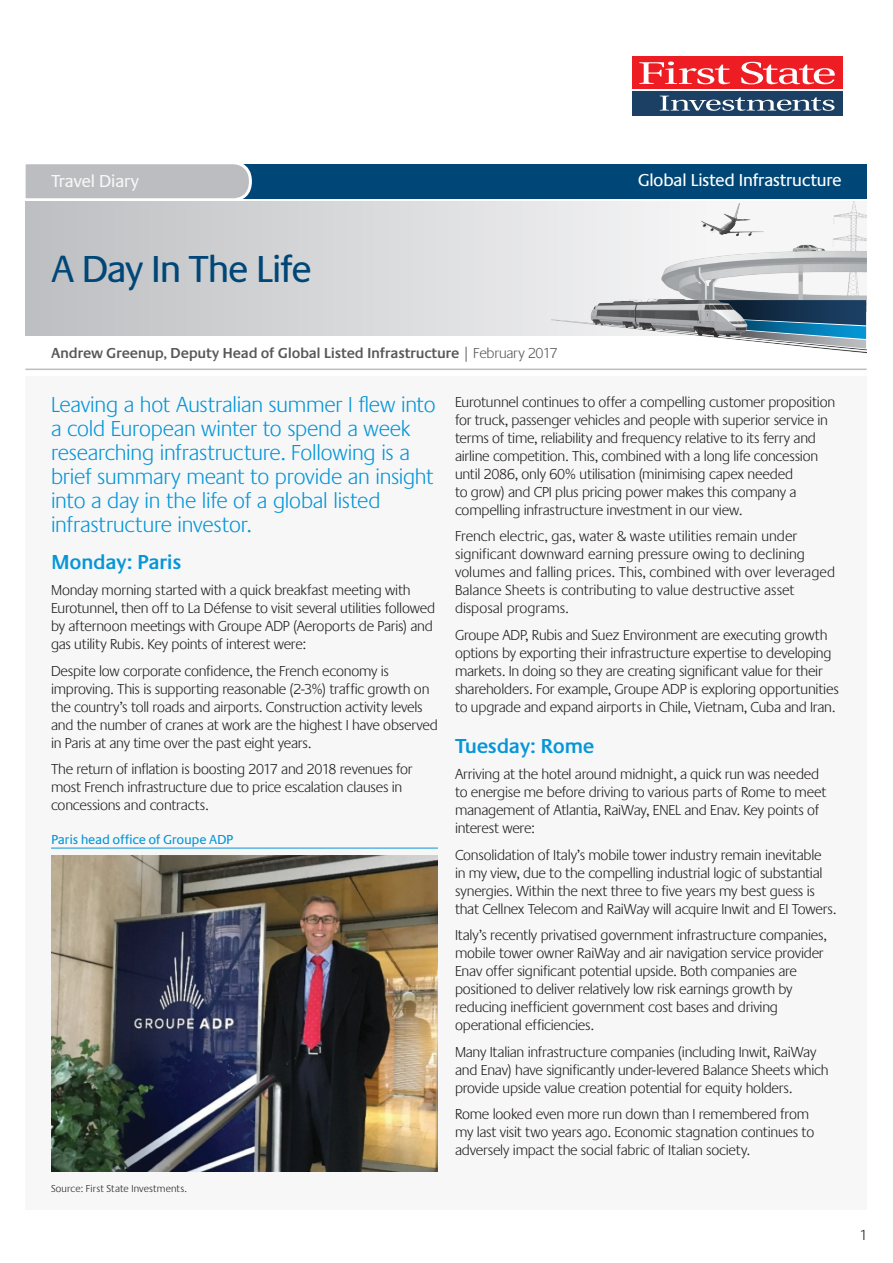
<style>
.page{position:relative;width:893px;height:1263px;background:#fff}
.page>*{position:absolute;margin:0;border:0;box-sizing:border-box;transform-origin:0 0}
.t1{font:39px "Praxis EF";letter-spacing:-.055em;color:#004778}
.t2{font:300 22.5px/24px "Praxis EF";letter-spacing:-.01em;color:#0696d7}
.t3{font:600 21px "Praxis EF";letter-spacing:-.02em;color:#0696d7}
.t4{font:18px "Praxis EF";letter-spacing:-.035em;color:#fff}
.t5{font:18px "Praxis EF";letter-spacing:-.04em;color:#f7f7f8}
.t6{font:300 15px/18px "Praxis EF";letter-spacing:-.015em;color:#231f20}
.t7{font:600 15px "Praxis EF";letter-spacing:-.015em;color:#57585a}
.t8{font:13.5px "Praxis EF";letter-spacing:-.02em;color:#0696d7}
.t9{font:300 10.5px "Praxis EF";letter-spacing:.015em;color:#231f20}
.s1{font-weight:300}
</style>
<div class="page">
<div style="left:26px;top:376px;width:841px;height:834px;background:#f7f7f8"></div>
<div style="left:632px;top:56px;width:210px;height:33px;background:#ee1d23"></div>
<svg style="left:639px;top:62px;width:91px;height:22px"></svg>
<svg style="left:741px;top:62px;width:94px;height:22px"></svg>
<div style="left:632px;top:91px;width:210px;height:24px;background:#1b4064"></div>
<svg style="left:660px;top:96px;width:174px;height:15px"></svg>
<div style="left:26px;top:164px;width:841px;height:34px;background:#004778"></div>
<svg style="left:25px;top:164px;width:228px;height:39px;background:#c0c2c5"></svg>
<hr style="left:25px;top:369px;width:842px;height:1px;background:#bcbdc0">
<img style="left:703px;top:336px;width:163px;height:17px">
<svg style="left:26px;top:201px;width:841px;height:135px"></svg>
<hr style="left:51px;top:848px;width:387px;height:1px;background:#0696d7">
<img style="left:51px;top:856px;width:387px;height:315px">
<p class="t5" style="left:51px;top:172px;width:90px">Travel Diary</p>
<p class="t4" style="left:638px;top:170px;width:206px">Global Listed Infrastructure</p>
<h1 class="t1" style="left:51px;top:248px;width:262px">A Day In The Life</h1>
<p class="t7" style="left:51px;top:345px;width:508px">Andrew Greenup, Deputy Head of Global Listed Infrastructure <span class="s1">| February 2017</span></p>
<h2 class="t2" style="left:51px;top:393px;width:386px">Leaving a hot Australian summer I flew into a cold European winter to spend a week researching infrastructure. Following is a brief summary meant to provide an insight into a day in the life of a global listed infrastructure investor.</h2>
<h3 class="t3" style="left:51px;top:550px;width:132px">Monday: Paris</h3>
<p class="t6" style="left:51px;top:582px;width:386px">Monday morning started with a quick breakfast meeting with Eurotunnel, then off to La Défense to visit several utilities followed by afternoon meetings with Groupe ADP (Aeroports de Paris) and gas utility Rubis. Key points of interest were:</p>
<p class="t6" style="left:51px;top:662px;width:388px">Despite low corporate confidence, the French economy is improving. This is supporting reasonable (2-3%) traffic growth on the country’s toll roads and airports. Construction activity levels and the number of cranes at work are the highest I have observed in Paris at any time over the past eight years.</p>
<p class="t6" style="left:51px;top:761px;width:363px">The return of inflation is boosting 2017 and 2018 revenues for most French infrastructure due to price escalation clauses in concessions and contracts.</p>
<p class="t8" style="left:51px;top:832px;width:184px">Paris head office of Groupe ADP</p>
<p class="t9" style="left:51px;top:1183px;width:137px">Source: First State Investments.</p>
<p class="t6" style="left:455px;top:393px;width:382px">Eurotunnel continues to offer a compelling customer proposition for truck, passenger vehicles and people with superior service in terms of time, reliability and frequency relative to its ferry and airline competition. This, combined with a long life concession until 2086, only 60% utilisation (minimising capex needed<br>to grow) and CPI plus pricing power makes this company a compelling infrastructure investment in our view.</p>
<p class="t6" style="left:455px;top:528px;width:382px">French electric, gas, water &amp; waste utilities remain under significant downward earning pressure owing to declining volumes and falling prices. This, combined with over leveraged Balance Sheets is contributing to value destructive asset disposal programs.</p>
<p class="t6" style="left:455px;top:626px;width:385px">Groupe ADP, Rubis and Suez Environment are executing growth options by exporting their infrastructure expertise to developing markets. In doing so they are creating significant value for their shareholders. For example, Groupe ADP is exploring opportunities to upgrade and expand airports in Chile, Vietnam, Cuba and Iran.</p>
<h3 class="t3" style="left:455px;top:734px;width:141px">Tuesday: Rome</h3>
<p class="t6" style="left:455px;top:765px;width:373px">Arriving at the hotel around midnight, a quick run was needed to energise me before driving to various parts of Rome to meet management of Atlantia, RaiWay, ENEL and Enav. Key points of interest were:</p>
<p class="t6" style="left:455px;top:846px;width:383px">Consolidation of Italy’s mobile tower industry remain inevitable<br>in my view, due to the compelling industrial logic of substantial synergies. Within the next three to five years my best guess is that Cellnex Telecom and RaiWay will acquire Inwit and EI Towers.</p>
<p class="t6" style="left:455px;top:926px;width:373px">Italy’s recently privatised government infrastructure companies, mobile tower owner RaiWay and air navigation service provider Enav offer significant potential upside. Both companies are positioned to deliver relatively low risk earnings growth by reducing inefficient government cost bases and driving operational efficiencies.</p>
<p class="t6" style="left:455px;top:1043px;width:375px">Many Italian infrastructure companies (including Inwit, RaiWay and Enav) have significantly under-levered Balance Sheets which provide upside value creation potential for equity holders.</p>
<p class="t6" style="left:455px;top:1105px;width:361px">Rome looked even more run down than I remembered from my last visit two years ago. Economic stagnation continues to adversely impact the social fabric of Italian society.</p>
<p class="t6" style="left:859px;top:1226px;width:10px">1</p>
</div>
